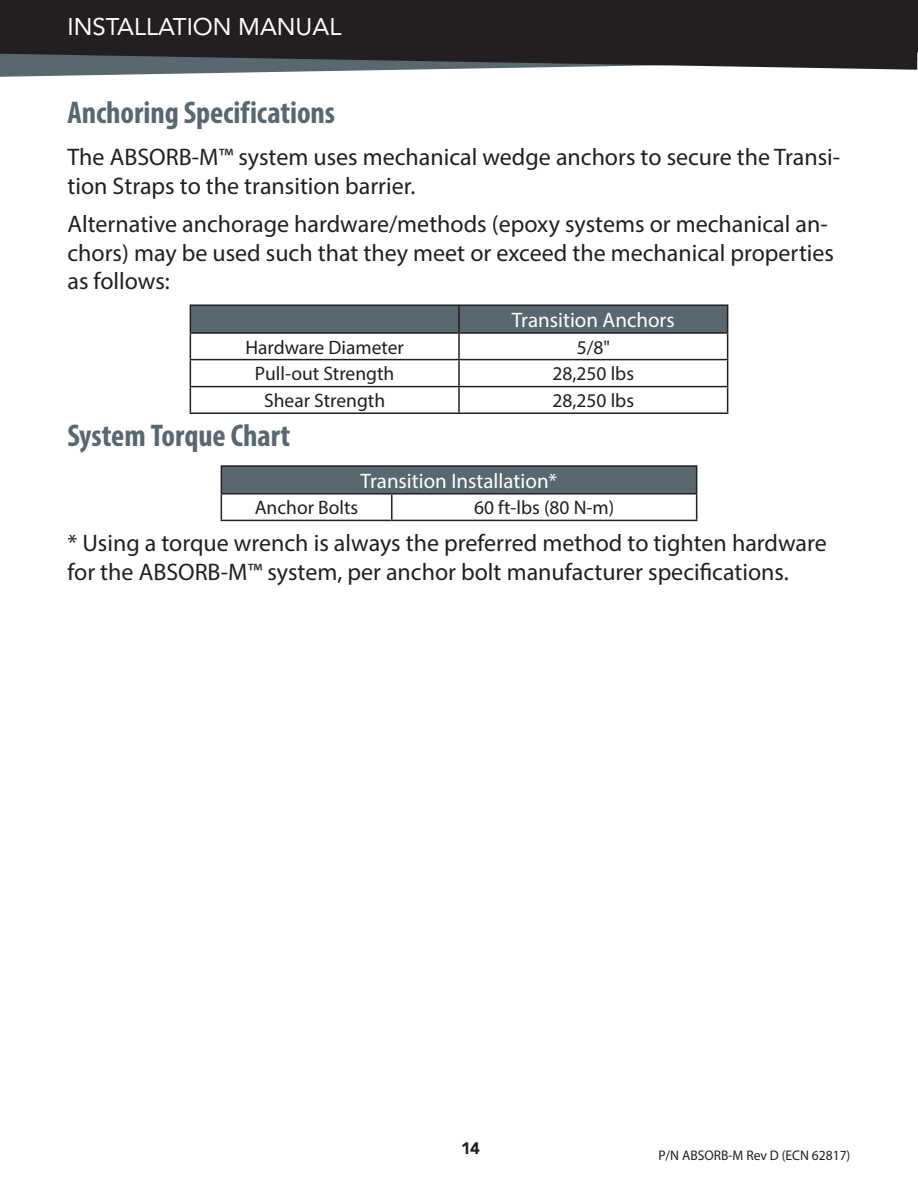
<style>
.page{position:relative;width:918px;height:1188px;background:#fff}
.page>*{position:absolute;margin:0;border:0;box-sizing:border-box;transform-origin:0 0}
.Header_1{font:700 condensed 31.5px "Myriad Pro";color:#596770}
.Body_Text{font:24px/28.8px "Myriad Pro";color:#231f20}
.t1{font:24px "Avenir LT Std";color:#fff}
.Tabel_Header{font:21px "Myriad Pro";color:#fff}
.Tabel_Body__center{font:19.5px "Myriad Pro";color:#231f20}
.Table_Body__Left{font:19.5px "Myriad Pro";color:#231f20}
.t2{font:900 16.5px "Avenir LT Std";color:#231f20}
.t3{font:13.95px "Myriad Pro";color:#231f20}
</style>
<div class="page">
<svg style="left:0;top:70px;width:385px;height:7px"></svg>
<svg style="left:0;top:0;width:917px;height:70px;background:#2c2a2c"></svg>
<svg style="left:905px;top:0;width:13px;height:69px"></svg>
<hr style="left:190px;top:304px;width:269px;height:2px;background:#231f20">
<hr style="left:459px;top:304px;width:269px;height:2px;background:#231f20">
<svg style="left:190px;top:306px;width:538px;height:106px"></svg>
<hr style="left:190px;top:412px;width:269px;height:2px;background:#231f20">
<hr style="left:459px;top:412px;width:269px;height:2px;background:#231f20">
<div style="left:221px;top:466px;width:476px;height:28px;background:#596770"></div>
<hr style="left:221px;top:465px;width:171px;height:2px;background:#231f20">
<hr style="left:392px;top:465px;width:305px;height:2px;background:#231f20">
<hr style="left:221px;top:493px;width:171px;height:2px;background:#231f20">
<svg style="left:221px;top:467px;width:1px;height:53px"></svg>
<hr style="left:392px;top:493px;width:305px;height:2px;background:#231f20">
<hr style="left:391px;top:495px;width:2px;height:25px;background:#231f20">
<svg style="left:696px;top:467px;width:1px;height:53px"></svg>
<hr style="left:221px;top:520px;width:171px;height:1px;background:#231f20">
<hr style="left:392px;top:520px;width:305px;height:1px;background:#231f20">
<p class="t1" style="left:68px;top:13px;width:275px">INSTALLATION MANUAL</p>
<p class="Header_1" style="left:68px;top:93px;width:269px">Anchoring Specifications</p>
<p class="Body_Text" style="left:68px;top:142px;width:774px">The ABSORB-M™ system uses mechanical wedge anchors to secure the Transi&shy;tion Straps to the transition barrier.</p>
<p class="Body_Text" style="left:68px;top:209px;width:768px">Alternative anchorage hardware/methods (epoxy systems or mechanical an&shy;chors) may be used such that they meet or exceed the mechanical properties as follows:</p>
<p class="Tabel_Header" style="left:512px;top:307px;width:164px">Transition Anchors</p>
<p class="Tabel_Body__center" style="left:245px;top:335px;width:160px">Hardware Diameter</p>
<p class="Tabel_Body__center" style="left:577px;top:335px;width:35px">5/8"</p>
<p class="Tabel_Body__center" style="left:255px;top:362px;width:141px">Pull-out Strength</p>
<p class="Tabel_Body__center" style="left:553px;top:362px;width:83px">28,250 lbs</p>
<p class="Tabel_Body__center" style="left:264px;top:389px;width:123px">Shear Strength</p>
<p class="Tabel_Body__center" style="left:553px;top:389px;width:83px">28,250 lbs</p>
<p class="Header_1" style="left:68px;top:416px;width:224px">System Torque Chart</p>
<p class="Tabel_Header" style="left:361px;top:468px;width:198px">Transition Installation*</p>
<p class="Table_Body__Left" style="left:255px;top:496px;width:105px">Anchor Bolts</p>
<p class="Table_Body__Left" style="left:474px;top:496px;width:142px">60 ft-lbs (80 N-m)</p>
<p class="Body_Text" style="left:68px;top:528px;width:761px">* Using a torque wrench is always the preferred method to tighten hardware for the ABSORB-M™ system, per anchor bolt manufacturer specifications.</p>
<p class="t2" style="left:461px;top:1138px;width:20px">14</p>
<p class="t3" style="left:658px;top:1147px;width:194px">P/N ABSORB-M Rev D (ECN 62817)</p>
</div>
